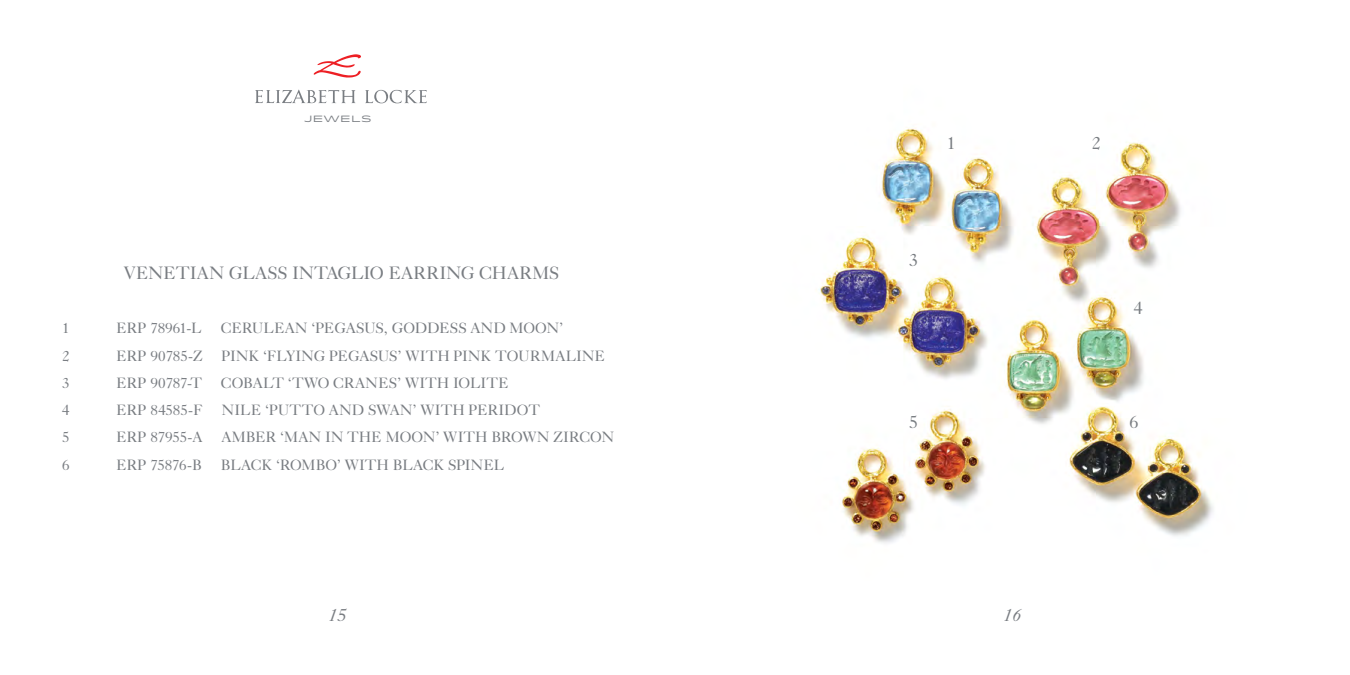
<style>
.page{position:relative;width:1350px;height:675px;background:#fff}
.page>*{position:absolute;margin:0;border:0;box-sizing:border-box;transform-origin:0 0}
.t1{font:18px "Caslon Five Forty";letter-spacing:-.005em;color:#797d82}
.t2{font:italic 18px "Caslon Five Forty";color:#797d82}
.t3{font:15px "Caslon Five Forty";letter-spacing:-.005em;color:#797d82}
.t4{font:9.15px "Idlewild";letter-spacing:.035em;color:#797d82}
</style>
<div class="page">
<img style="left:819px;top:127px;width:394px;height:416px">
<svg style="left:255px;top:90px;width:172px;height:13px"></svg>
<svg style="left:313px;top:54px;width:48px;height:24px"></svg>
<p class="t4" style="left:304px;top:112px;width:69px">JEWELS</p>
<p class="t1" style="left:124px;top:262px;width:437px">VENETIAN GLASS INTAGLIO EARRING CHARMS</p>
<p class="t3" style="left:62px;top:319px;width:9px">1</p>
<p class="t3" style="left:116px;top:319px;width:88px">ERP 78961-L</p>
<p class="t3" style="left:221px;top:319px;width:344px">CERULEAN ‘PEGASUS, GODDESS AND MOON’</p>
<p class="t3" style="left:62px;top:346px;width:9px">2</p>
<p class="t3" style="left:116px;top:346px;width:491px">ERP 90785-Z PINK ‘FLYING PEGASUS’ WITH PINK TOURMALINE</p>
<p class="t3" style="left:62px;top:374px;width:9px">3</p>
<p class="t3" style="left:116px;top:374px;width:394px">ERP 90787-T COBALT ‘TWO CRANES’ WITH IOLITE</p>
<p class="t3" style="left:62px;top:401px;width:9px">4</p>
<p class="t3" style="left:116px;top:401px;width:426px">ERP 84585-F NILE ‘PUTTO AND SWAN’ WITH PERIDOT</p>
<p class="t3" style="left:62px;top:428px;width:9px">5</p>
<p class="t3" style="left:116px;top:428px;width:88px">ERP 87955-A</p>
<p class="t3" style="left:221px;top:428px;width:394px">AMBER ‘MAN IN THE MOON’ WITH BROWN ZIRCON</p>
<p class="t3" style="left:62px;top:455px;width:9px">6</p>
<p class="t3" style="left:116px;top:455px;width:88px">ERP 75876-B</p>
<p class="t3" style="left:221px;top:455px;width:285px">BLACK ‘ROMBO’ WITH BLACK SPINEL</p>
<p class="t1" style="left:947px;top:131px;width:10px">1</p>
<p class="t1" style="left:1092px;top:131px;width:10px">2</p>
<p class="t1" style="left:909px;top:249px;width:10px">3</p>
<p class="t1" style="left:1134px;top:297px;width:10px">4</p>
<p class="t1" style="left:909px;top:411px;width:10px">5</p>
<p class="t1" style="left:1130px;top:411px;width:10px">6</p>
<p class="t2" style="left:328px;top:604px;width:19px">15</p>
<p class="t2" style="left:1004px;top:604px;width:19px">16</p>
</div>
